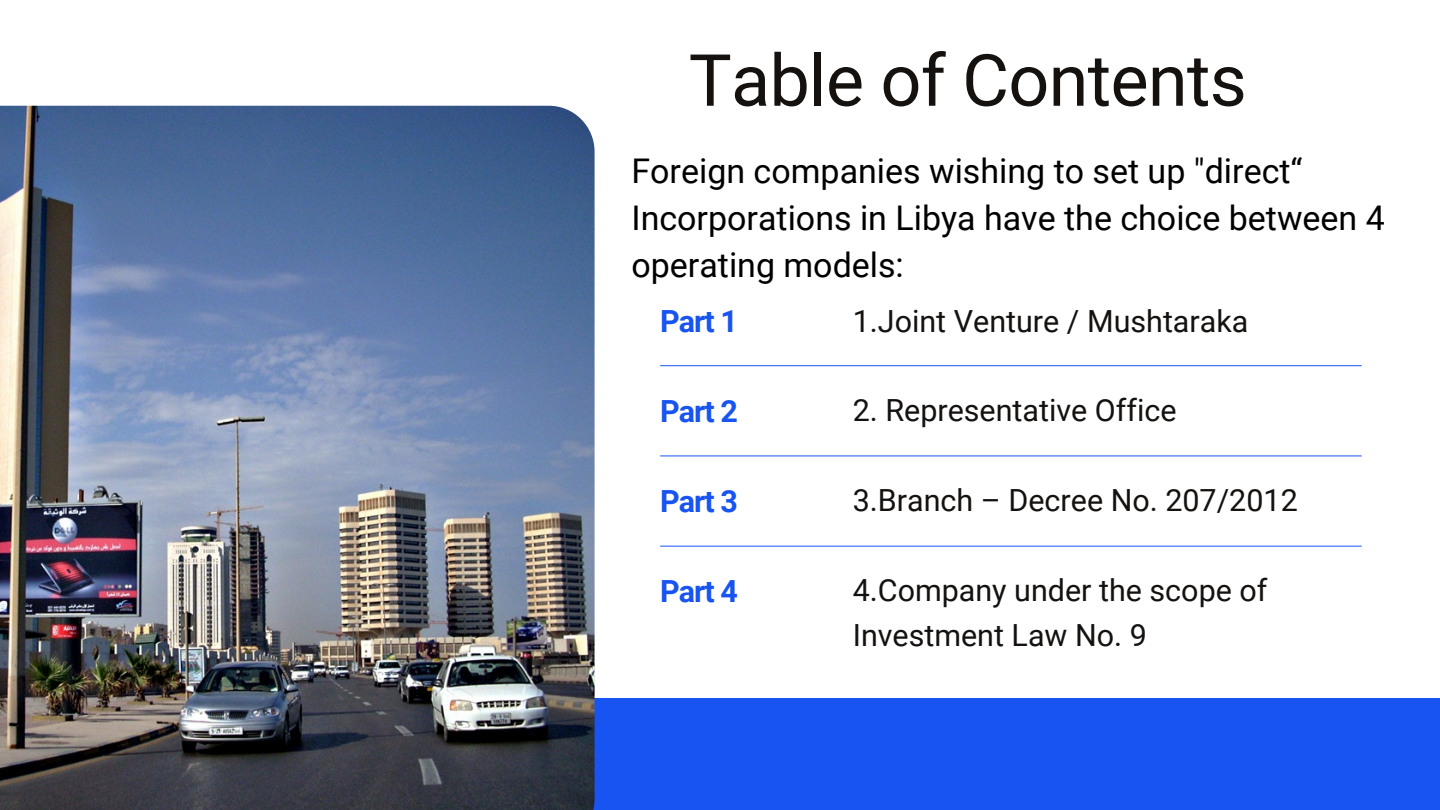
<style>
.page{position:relative;width:1440px;height:810px;background:#fff}
.page>*{position:absolute;margin:0;border:0;box-sizing:border-box;transform-origin:0 0}
.t1{font:72px "Roboto";letter-spacing:-.01em;color:#14110f}
.t2{font:34px/47.2px "Roboto";color:#000}
.t3{font:30.5px/44.9px "Roboto";color:#14110f}
.t4{font:700 30.5px "Roboto";letter-spacing:-.03em;color:#1754f1}
</style>
<div class="page">
<div style="left:1px;top:698px;width:1439px;height:112px;background:#1754f1"></div>
<img style="left:0;top:106px;width:595px;height:704px">
<hr style="left:661px;top:365px;width:700px;height:1px;background:#1754f1">
<hr style="left:661px;top:456px;width:700px;height:1px;background:#1754f1">
<hr style="left:661px;top:546px;width:700px;height:1px;background:#1754f1">
<h1 class="t1" style="left:689px;top:39px;width:560px">Table of Contents</h1>
<p class="t2" style="left:631px;top:147px;width:755px">Foreign companies wishing to set up "direct“<br>Incorporations in Libya have the choice between 4 operating models:</p>
<p class="t4" style="left:660px;top:303px;width:79px">Part 1</p>
<p class="t3" style="left:853px;top:299px;width:397px">1.Joint Venture / Mushtaraka</p>
<p class="t4" style="left:660px;top:394px;width:79px">Part 2</p>
<p class="t3" style="left:853px;top:388px;width:325px">2. Representative Office</p>
<p class="t4" style="left:660px;top:484px;width:79px">Part 3</p>
<p class="t3" style="left:853px;top:478px;width:447px">3.Branch – Decree No. 207/2012</p>
<p class="t4" style="left:660px;top:574px;width:79px">Part 4</p>
<p class="t3" style="left:853px;top:569px;width:416px">4.Company under the scope of<br>Investment Law No. 9</p>
</div>
